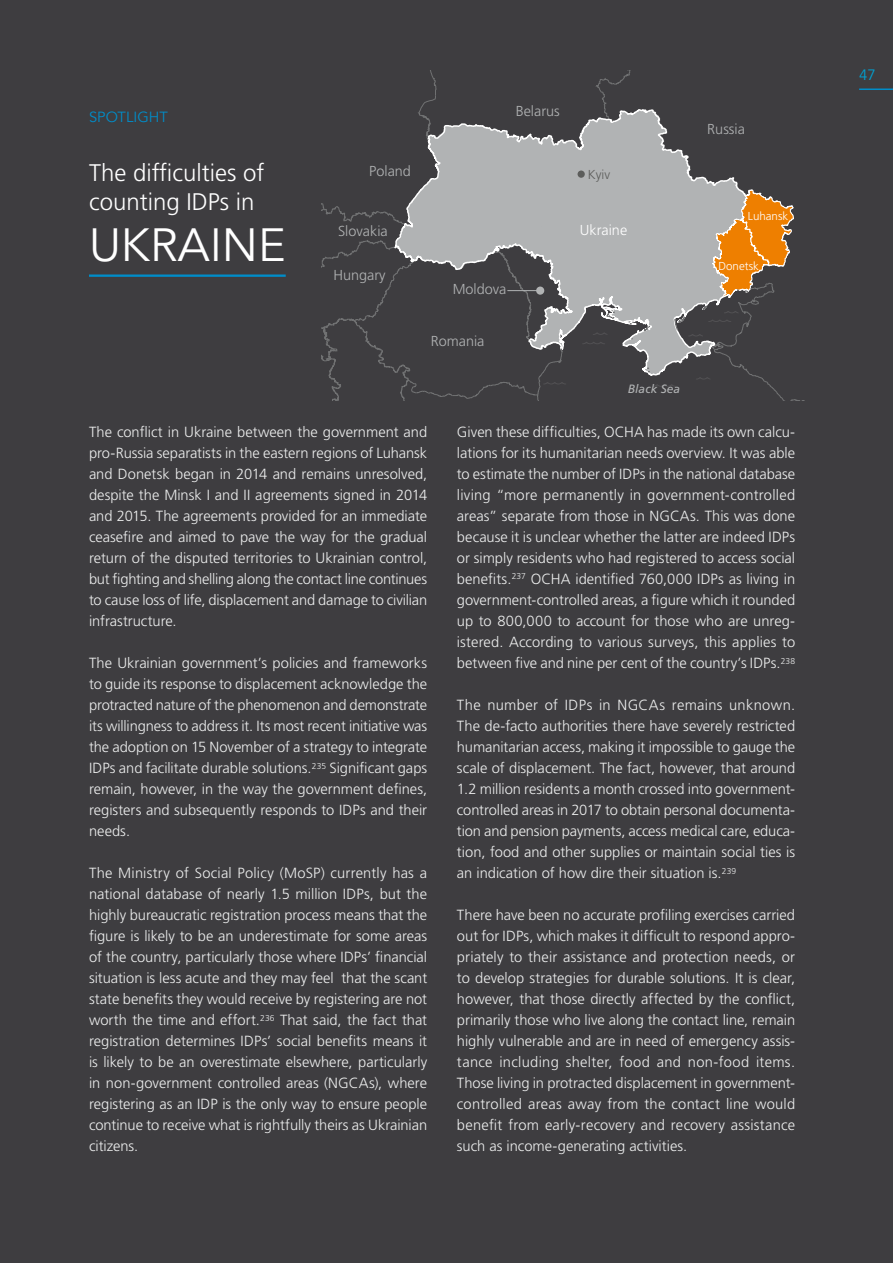
<style>
.page{position:relative;width:893px;height:1263px;background:#3e3d40}
.page>*{position:absolute;margin:0;border:0;box-sizing:border-box;transform-origin:0 0}
.t1{font:46.5px "Avenir";color:#fff}
.t2{font:300 24px/28.8px "Frutiger LT Std";color:#fff}
.t3{font:15px "Avenir";color:#00a2d3}
.t4{font:300 14.7px/21px "Frutiger LT Std";color:#eceded;text-align:justify}
.t5{font:14.7px "Avenir";letter-spacing:.005em;color:#008dc9}
.t6{font:300 14.4px "Frutiger LT Std";color:#b1b3b4}
.t7{font:300 14.4px "Frutiger LT Std";color:#fff}
.t8{font:300 13.05px "Frutiger LT Std";color:#5c5d5b}
.t9{font:italic 12px "Frutiger LT Std";color:#b1b3b4}
.t10{font:300 11.55px "Frutiger LT Std";color:#fff}
</style>
<div class="page">
<hr style="left:89px;top:274px;width:197px;height:3px;background:#008dc9">
<svg style="left:322px;top:70px;width:475px;height:330px"></svg>
<hr style="left:508px;top:290px;width:32px;height:1px;background:#b1b3b4">
<div style="left:536px;top:287px;width:8px;height:8px;background:#b1b3b4;border-radius:50%"></div>
<hr style="left:859px;top:89px;width:34px;height:1px;background:#008dc9">
<p class="t5" style="left:89px;top:108px;width:77px">SPOTLIGHT</p>
<h2 class="t2" style="left:89px;top:158px;width:177px">The difficulties of counting IDPs in</h2>
<h1 class="t1" style="left:89px;top:217px;width:198px">UKRAINE</h1>
<p class="t6" style="left:369px;top:163px;width:43px">Poland</p>
<p class="t6" style="left:338px;top:223px;width:51px">Slovakia</p>
<p class="t6" style="left:333px;top:267px;width:54px">Hungary</p>
<p class="t6" style="left:516px;top:103px;width:46px">Belarus</p>
<p class="t6" style="left:453px;top:281px;width:55px">Moldova</p>
<p class="t6" style="left:431px;top:333px;width:55px">Romania</p>
<p class="t8" style="left:588px;top:167px;width:24px">Kyiv</p>
<p class="t7" style="left:580px;top:222px;width:49px">Ukraine</p>
<p class="t9" style="left:628px;top:381px;width:54px">Black Sea</p>
<p class="t6" style="left:707px;top:121px;width:39px">Russia</p>
<p class="t10" style="left:748px;top:209px;width:42px">Luhansk</p>
<p class="t10" style="left:718px;top:259px;width:42px">Donetsk</p>
<p class="t4" style="left:89px;top:422px;width:340px">The conflict in Ukraine between the government and pro-Russia separatists in the eastern regions of Luhansk and Donetsk began in 2014 and remains unresolved, despite the Minsk I and II agreements signed in 2014 and 2015. The agreements provided for an immediate ceasefire and aimed to pave the way for the gradual return of the disputed territories to Ukrainian control, but fighting and shelling along the contact line continues to cause loss of life, displacement and damage to civilian infrastructure.</p>
<p class="t4" style="left:89px;top:653px;width:340px">The Ukrainian government’s policies and frameworks to guide its response to displacement acknowledge the protracted nature of the phenomenon and demonstrate its willingness to address it. Its most recent initiative was the adoption on 15 November of a strategy to integrate IDPs and facilitate durable solutions. <sup>235</sup> Significant gaps remain, however, in the way the government defines, registers and subsequently responds to IDPs and their needs.</p>
<p class="t4" style="left:89px;top:863px;width:340px">The Ministry of Social Policy (MoSP) currently has a national database of nearly 1. 5 million IDPs, but the highly bureaucratic registration process means that the figure is likely to be an underestimate for some areas of the country, particularly those where IDPs’ financial situation is less acute and they may feel that the scant state benefits they would receive by registering are not worth the time and effort. <sup>236</sup> That said, the fact that registration determines IDPs’ social benefits means it is likely to be an overestimate elsewhere, particularly in non-government controlled areas (NGCAs), where registering as an IDP is the only way to ensure people continue to receive what is rightfully theirs as Ukrainian citizens.</p>
<p class="t4" style="left:457px;top:422px;width:340px">Given these difficulties, OCHA has made its own calcu&shy;lations for its humanitarian needs overview. It was able to estimate the number of IDPs in the national database living “more permanently in government-controlled areas” separate from those in NGCAs. This was done because it is unclear whether the latter are indeed IDPs or simply residents who had registered to access social benefits. <sup>237</sup> OCHA identified 760,000 IDPs as living in government-controlled areas, a figure which it rounded up to 800,000 to account for those who are unreg&shy;istered. According to various surveys, this applies to between five and nine per cent of the country’s IDPs. <sup>238</sup></p>
<p class="t4" style="left:457px;top:695px;width:340px;text-align:left">The number of IDPs in NGCAs remains unknown.<br>The de-facto authorities there have severely restricted humanitarian access, making it impossible to gauge the scale of displacement. The fact, however, that around</p>
<p class="t4" style="left:457px;top:779px;width:340px">1. 2 million residents a month crossed into government&shy;controlled areas in 2017 to obtain personal documenta&shy;tion and pension payments, access medical care, educa&shy;tion, food and other supplies or maintain social ties is an indication of how dire their situation is. <sup>239</sup></p>
<p class="t4" style="left:457px;top:905px;width:340px;text-align:left">There have been no accurate profiling exercises carried out for IDPs, which makes it difficult to respond appro&shy;priately to their assistance and protection needs, or to develop strategies for durable solutions. It is clear, however, that those directly affected by the conflict, primarily those who live along the contact line, remain highly vulnerable and are in need of emergency assis&shy;tance including shelter, food and non-food items.<br>Those living in protracted displacement in government&shy;controlled areas away from the contact line would benefit from early-recovery and recovery assistance such as income-generating activities.</p>
<p class="t3" style="left:859px;top:66px;width:18px">47</p>
</div>
